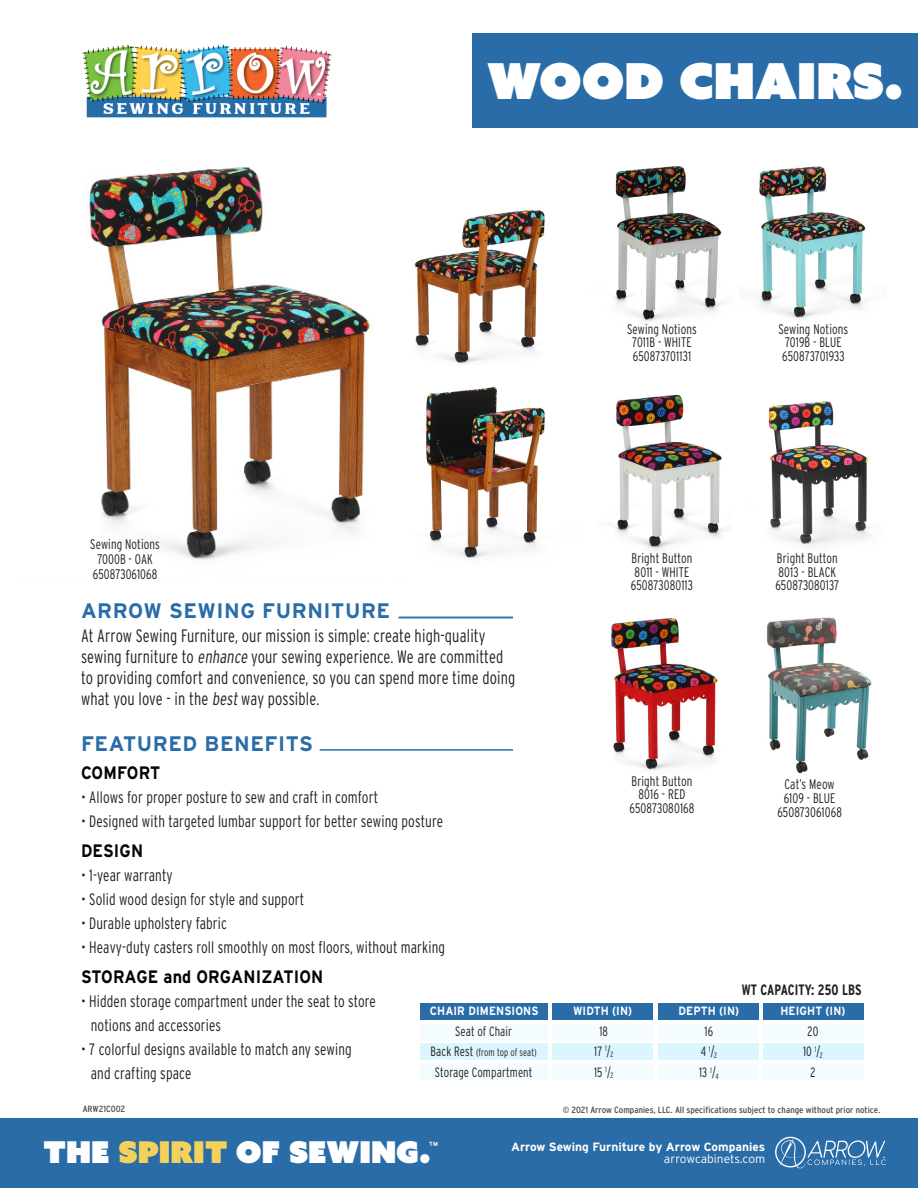
<style>
.page{position:relative;width:918px;height:1188px;background:#fff}
.page>*{position:absolute;margin:0;border:0;box-sizing:border-box;transform-origin:0 0}
.t1{font:49.5px "Azo Sans Uber";color:#fff}
.t2{font:30px "Azo Sans Uber";color:#fff}
.t3{font:700 21px "Interstate";letter-spacing:.025em;color:#296ca7}
.t4{font:300 18px/21px "Interstate Condensed";letter-spacing:.01em;color:#231f20;scale:.9 1}
.t5{font:700 18px "Interstate";letter-spacing:.01em;color:#040503;scale:.9 1}
.t6{font:300 16.5px "Interstate Condensed";letter-spacing:.01em;color:#231f20;scale:.9 1}
.t7{font:700 15px "Interstate Condensed";letter-spacing:.01em;color:#231f20;scale:.9 1}
.t8{font:300 13.8px/13.8px "Interstate Condensed";letter-spacing:.01em;color:#231f20;scale:.9 1}
.t9{font:300 13.5px "Interstate Condensed";letter-spacing:.01em;color:#231f20;scale:.9 1}
.t10{font:700 12px "Interstate";color:#fff;scale:.9 1}
.t11{font:700 12px "Interstate";color:#fff}
.t12{font:300 12px "Interstate";letter-spacing:-.005em;color:#fff}
.t13{font:300 10.5px "Interstate Condensed";letter-spacing:.005em;color:#231f20;scale:.9 1}
.t14{font:9px "Interstate Condensed";color:#4b4d4e;scale:1.1 1}
.t15{font:300 7.8px "Interstate Condensed";color:#231f20;scale:.9 1}
.t16{font:700 6px "Interstate";color:#fff}
.s1{font-size:13.5px}
.s2{color:#f4d15a}
</style>
<div class="page">
<div style="left:472px;top:34px;width:446px;height:94px;background:#296ca7"></div>
<img style="left:82px;top:44px;width:250px;height:74px">
<img style="left:414px;top:210px;width:131px;height:154px">
<img style="left:87px;top:167px;width:283px;height:393px">
<img style="left:425px;top:386px;width:120px;height:173px">
<img style="left:767px;top:617px;width:105px;height:157px">
<img style="left:740px;top:166px;width:126px;height:153px">
<img style="left:609px;top:394px;width:119px;height:157px">
<img style="left:614px;top:166px;width:110px;height:156px">
<img style="left:768px;top:401px;width:102px;height:145px">
<img style="left:611px;top:618px;width:107px;height:152px">
<div style="left:0;top:1119px;width:918px;height:69px;background:#296ca7"></div>
<svg style="left:775px;top:1137px;width:111px;height:31px"></svg>
<div style="left:420px;top:1003px;width:128px;height:16px;background:#296ca7"></div>
<div style="left:552px;top:1003px;width:101px;height:16px;background:#296ca7"></div>
<div style="left:420px;top:1043px;width:128px;height:16px;background:#dcf6ff"></div>
<div style="left:552px;top:1043px;width:101px;height:16px;background:#dcf6ff"></div>
<div style="left:420px;top:1024px;width:128px;height:16px;background:#f5fcff"></div>
<div style="left:552px;top:1024px;width:101px;height:16px;background:#f5fcff"></div>
<div style="left:420px;top:1064px;width:128px;height:16px;background:#f5fcff"></div>
<div style="left:552px;top:1064px;width:101px;height:16px;background:#f5fcff"></div>
<div style="left:658px;top:1003px;width:101px;height:16px;background:#296ca7"></div>
<div style="left:658px;top:1043px;width:101px;height:16px;background:#dcf6ff"></div>
<div style="left:658px;top:1024px;width:101px;height:16px;background:#f5fcff"></div>
<div style="left:658px;top:1064px;width:101px;height:16px;background:#f5fcff"></div>
<div style="left:763px;top:1003px;width:101px;height:16px;background:#296ca7"></div>
<div style="left:763px;top:1043px;width:101px;height:16px;background:#dcf6ff"></div>
<div style="left:763px;top:1024px;width:101px;height:16px;background:#f5fcff"></div>
<div style="left:763px;top:1064px;width:101px;height:16px;background:#f5fcff"></div>
<hr style="left:320px;top:749px;width:193px;height:2px;background:#296ca7">
<hr style="left:398px;top:617px;width:115px;height:1px;background:#296ca7">
<p class="t1" style="left:487px;top:48px;width:418px">WOOD CHAIRS.</p>
<p class="t8" style="left:90px;top:537px;width:79px">Sewing Notions</p>
<p class="t8" style="left:97px;top:552px;width:63px">7000B - OAK</p>
<p class="t8" style="left:93px;top:567px;width:73px">650873061068</p>
<p class="t3" style="left:81px;top:599px;width:311px">ARROW SEWING FURNITURE</p>
<p class="t4" style="left:81px;top:625px;width:484px">At Arrow Sewing Furniture, our mission is simple: create high-quality sewing furniture to enhance your sewing experience. We are committed to providing comfort and convenience, so you can spend more time doing what you love - in the best way possible.</p>
<p class="t8" style="left:627px;top:322px;width:79px">Sewing Notions</p>
<p class="t8" style="left:632px;top:336px;width:68px">7011B - WHITE</p>
<p class="t8" style="left:633px;top:349px;width:66px">650873701131</p>
<p class="t8" style="left:632px;top:551px;width:69px">Bright Button</p>
<p class="t8" style="left:635px;top:565px;width:62px">8011 - WHITE</p>
<p class="t8" style="left:631px;top:579px;width:71px">650873080113</p>
<p class="t8" style="left:779px;top:322px;width:79px">Sewing Notions</p>
<p class="t8" style="left:782px;top:336px;width:71px">7019B - BLUE<br>650873701933</p>
<p class="t8" style="left:777px;top:551px;width:69px">Bright Button</p>
<p class="t8" style="left:779px;top:565px;width:66px">8013 - BLACK</p>
<p class="t8" style="left:775px;top:579px;width:73px">650873080137</p>
<p class="t3" style="left:81px;top:732px;width:234px">FEATURED BENEFITS</p>
<p class="t5" style="left:81px;top:763px;width:90px">COMFORT</p>
<p class="t6" style="left:81px;top:788px;width:332px">• Allows for proper posture to sew and craft in comfort</p>
<p class="t6" style="left:81px;top:812px;width:404px">• Designed with targeted lumbar support for better sewing posture</p>
<p class="t5" style="left:81px;top:841px;width:71px">DESIGN</p>
<p class="t6" style="left:81px;top:866px;width:103px">• 1-year warranty</p>
<p class="t6" style="left:81px;top:890px;width:250px">• Solid wood design for style and support</p>
<p class="t6" style="left:81px;top:914px;width:164px">• Durable upholstery fabric</p>
<p class="t6" style="left:81px;top:938px;width:406px">• Heavy-duty casters roll smoothly on most floors, without marking</p>
<p class="t5" style="left:81px;top:967px;width:271px">STORAGE and ORGANIZATION</p>
<p class="t6" style="left:81px;top:992px;width:329px">• Hidden storage compartment under the seat to store</p>
<p class="t6" style="left:91px;top:1016px;width:146px">notions and accessories</p>
<p class="t6" style="left:81px;top:1040px;width:302px">• 7 colorful designs available to match any sewing</p>
<p class="t6" style="left:91px;top:1064px;width:113px">and crafting space</p>
<p class="t8" style="left:632px;top:774px;width:69px">Bright Button</p>
<p class="t8" style="left:639px;top:788px;width:53px">8016 - RED</p>
<p class="t8" style="left:630px;top:801px;width:74px">650873080168</p>
<p class="t8" style="left:785px;top:778px;width:57px">Cat’s Meow</p>
<p class="t8" style="left:784px;top:791px;width:59px">6109 - BLUE</p>
<p class="t8" style="left:777px;top:805px;width:73px">650873061068</p>
<p class="t7" style="left:742px;top:982px;width:135px">WT CAPACITY: 250 LBS</p>
<p class="t10" style="left:430px;top:1004px;width:122px">CHAIR DIMENSIONS</p>
<p class="t10" style="left:573px;top:1004px;width:67px">WIDTH (IN)</p>
<p class="t10" style="left:679px;top:1004px;width:69px">DEPTH (IN)</p>
<p class="t10" style="left:780px;top:1004px;width:74px">HEIGHT (IN)</p>
<p class="t9" style="left:455px;top:1024px;width:65px">Seat of Chair</p>
<p class="t9" style="left:599px;top:1023px;width:11px">18</p>
<p class="t9" style="left:705px;top:1024px;width:11px">16</p>
<p class="t9" style="left:808px;top:1024px;width:13px">20</p>
<p class="t13" style="left:431px;top:1047px;width:119px"><span class="s1">Back Rest</span> (from top of seat)</p>
<p class="t9" style="left:594px;top:1043px;width:23px">17 <sup>1</sup>/<sub>2</sub></p>
<p class="t9" style="left:803px;top:1044px;width:23px">10 <sup>1</sup>/<sub>2</sub></p>
<p class="t9" style="left:701px;top:1044px;width:7px">4</p>
<p class="t15" style="left:709px;top:1047px;width:11px">1<span class="s1">/</span>2</p>
<p class="t9" style="left:435px;top:1065px;width:110px">Storage Compartment</p>
<p class="t9" style="left:594px;top:1065px;width:23px">15 <sup>1</sup>/<sub>2</sub></p>
<p class="t9" style="left:699px;top:1065px;width:11px">13</p>
<p class="t9" style="left:810px;top:1065px;width:7px">2</p>
<p class="t15" style="left:710px;top:1069px;width:11px">1<span class="s1">/</span>4</p>
<p class="t14" style="left:83px;top:1104px;width:40px">ARW21C002</p>
<p class="t2" style="left:43px;top:1132px;width:389px">The <span class="s2">SPIRIT</span> OF SEWING.</p>
<p class="t16" style="left:429px;top:1140px;width:10px">TM</p>
<p class="t14" style="left:563px;top:1105px;width:290px">© 2021 Arrow Companies, LLC. All specifications subject to change without prior notice.</p>
<p class="t11" style="left:511px;top:1140px;width:256px">Arrow Sewing Furniture by Arrow Companies</p>
<p class="t12" style="left:664px;top:1152px;width:103px">arrowcabinets.com</p>
</div>
